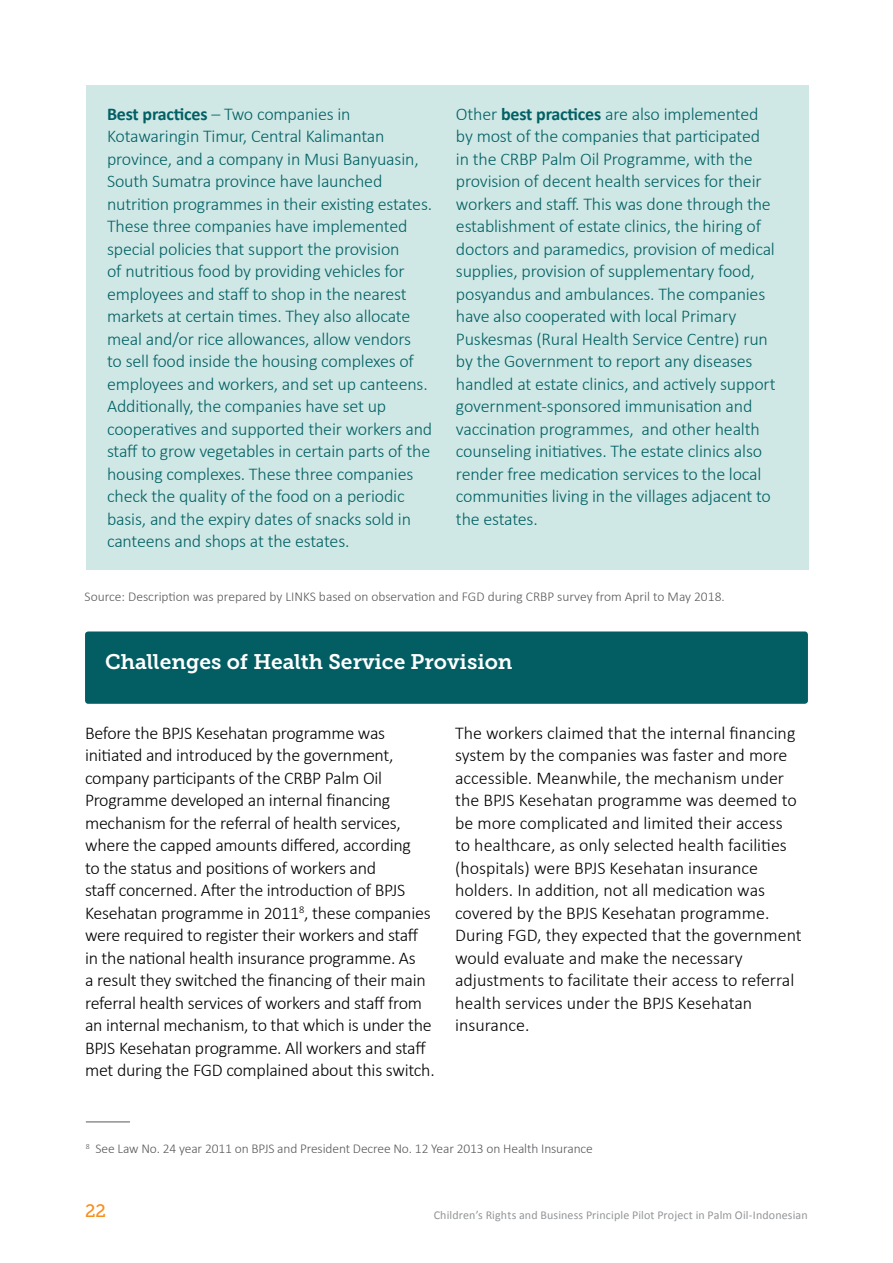
<style>
.page{position:relative;width:893px;height:1263px;background:#fff}
.page>*{position:absolute;margin:0;border:0;box-sizing:border-box;transform-origin:0 0}
.t1{font:21px "Museo Slab 700";color:#fff}
.t2{font:300 18px/22.5px "Calibri";letter-spacing:-.01em;color:#026064}
.t3{font:300 18px/22.5px "Calibri";letter-spacing:-.015em;color:#000}
.t4{font:18px "Museo Slab 500";color:#f78f1e}
.t5{font:300 13.5px "Calibri";letter-spacing:-.01em;color:#58595b}
.t6{font:12px "Calibri";letter-spacing:.01em;color:#939598}
.s1{font-weight:700}
</style>
<div class="page">
<div style="left:86px;top:86px;width:723px;height:484px;background:#cfe8e5"></div>
<div style="left:85px;top:631px;width:723px;height:73px;background:#035e63;border-radius:3px"></div>
<hr style="left:86px;top:1121px;width:44px;height:1px;background:#58595b">
<p class="t2" style="left:107px;top:102px;width:327px"><span class="s1">Best practices</span> – Two companies in Kotawaringin Timur, Central Kalimantan province, and a company in Musi Banyuasin, South Sumatra province have launched nutrition programmes in their existing estates.<br>These three companies have implemented special policies that support the provision<br>of nutritious food by providing vehicles for employees and staff to shop in the nearest markets at certain times. They also allocate meal and/or rice allowances, allow vendors<br>to sell food inside the housing complexes of employees and workers, and set up canteens.<br>Additionally, the companies have set up cooperatives and supported their workers and staff to grow vegetables in certain parts of the housing complexes. These three companies check the quality of the food on a periodic basis, and the expiry dates of snacks sold in canteens and shops at the estates.</p>
<p class="t2" style="left:456px;top:102px;width:321px">Other <span class="s1">best practices</span> are also implemented by most of the companies that participated in the CRBP Palm Oil Programme, with the provision of decent health services for their workers and staff. This was done through the establishment of estate clinics, the hiring of doctors and paramedics, provision of medical supplies, provision of supplementary food, posyandus and ambulances. The companies have also cooperated with local Primary Puskesmas (Rural Health Service Centre) run by the Government to report any diseases handled at estate clinics, and actively support government-sponsored immunisation and vaccination programmes, and other health counseling initiatives. The estate clinics also render free medication services to the local communities living in the villages adjacent to the estates.</p>
<p class="t5" style="left:85px;top:588px;width:642px">Source: Description was prepared by LINKS based on observation and FGD during CRBP survey from April to May 2018.</p>
<p class="t1" style="left:105px;top:649px;width:409px">Challenges of Health Service Provision</p>
<p class="t3" style="left:85px;top:721px;width:351px">Before the BPJS Kesehatan programme was initiated and introduced by the government, company participants of the CRBP Palm Oil Programme developed an internal financing mechanism for the referral of health services, where the capped amounts differed, according<br>to the status and positions of workers and<br>staff concerned. After the introduction of BPJS Kesehatan programme in 2011<sup>8</sup>, these companies were required to register their workers and staff in the national health insurance programme. As<br>a result they switched the financing of their main referral health services of workers and staff from an internal mechanism, to that which is under the BPJS Kesehatan programme. All workers and staff met during the FGD complained about this switch.</p>
<p class="t3" style="left:455px;top:721px;width:348px">The workers claimed that the internal financing system by the companies was faster and more accessible. Meanwhile, the mechanism under the BPJS Kesehatan programme was deemed to be more complicated and limited their access to healthcare, as only selected health facilities (hospitals) were BPJS Kesehatan insurance holders. In addition, not all medication was covered by the BPJS Kesehatan programme.<br>During FGD, they expected that the government would evaluate and make the necessary adjustments to facilitate their access to referral health services under the BPJS Kesehatan insurance.</p>
<p class="t5" style="left:86px;top:1140px;width:508px"><sup>8</sup> See Law No. 24 year 2011 on BPJS and President Decree No. 12 Year 2013 on Health Insurance</p>
<p class="t4" style="left:85px;top:1201px;width:23px">22</p>
<p class="t6" style="left:434px;top:1206px;width:375px">Children’s Rights and Business Principle Pilot Project in Palm Oil-Indonesian</p>
</div>
